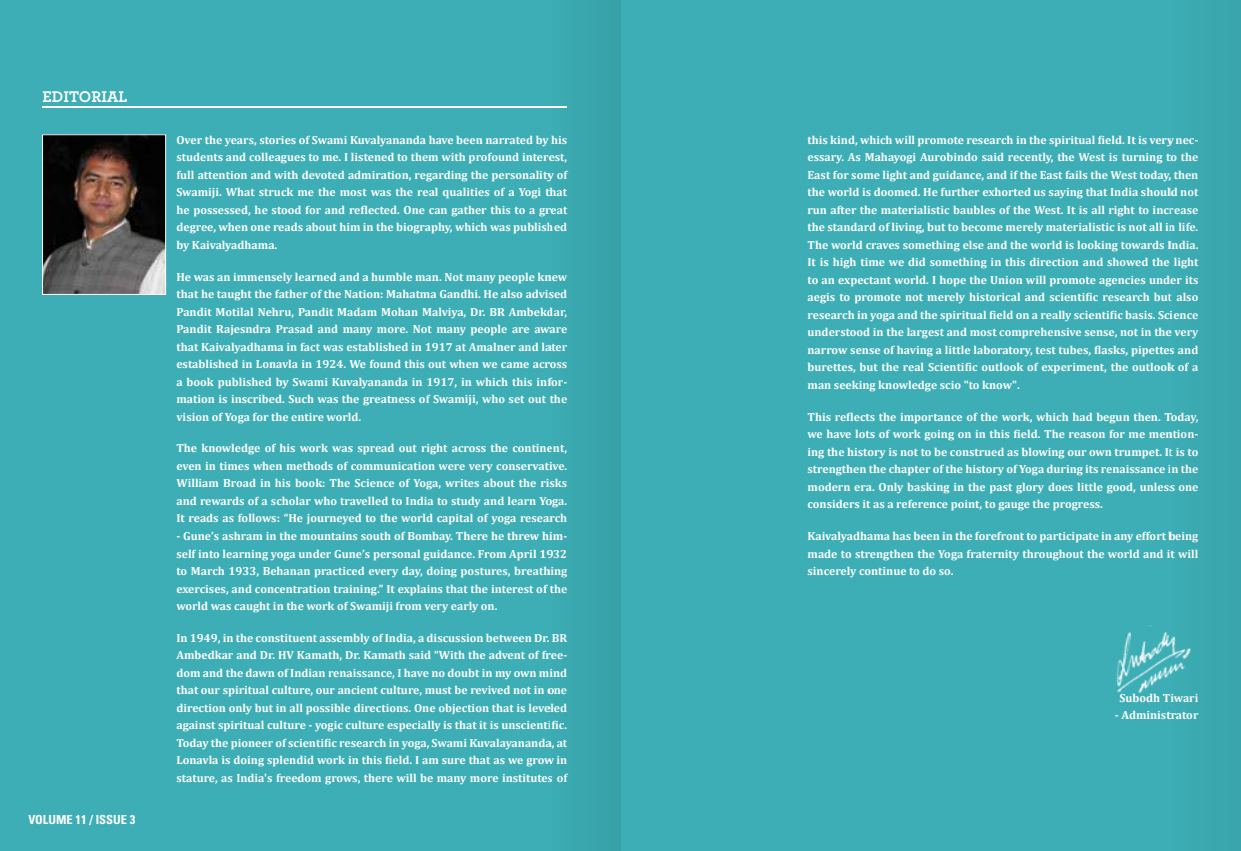
<style>
.page{position:relative;width:1241px;height:851px;background:#fff}
.page>*{position:absolute;margin:0;border:0;box-sizing:border-box;transform-origin:0 0}
.t1{font:700 16.25px "Archer";color:#fff}
.t2{font:700 condensed 12.5px "Univers LT Std";color:#fff}
.t3{font:700 11.75px/17.5px "Cambria";color:#fff;text-align:justify}
</style>
<div class="page">
<div style="left:0;top:0;width:1240px;height:850px;background:#3daeb5"></div>
<hr style="left:43px;top:106px;width:524px;height:2px;background:#fff">
<img style="left:44px;top:136px;width:120px;height:156px">
<div style="left:42px;top:134px;width:124px;height:160px;border:1px solid #fff"></div>
<img style="left:1116px;top:625px;width:53px;height:68px">
<div style="left:549px;top:0;width:71px;height:850px;background:#3aa6ad"></div>
<div style="left:1169px;top:0;width:71px;height:850px;background:#3ba8b0"></div>
<h1 class="t1" style="left:43px;top:83px;width:86px">EDITORIAL</h1>
<p class="t2" style="left:28px;top:812px;width:108px">VOLUME 11 / ISSUE 3</p>
<p class="t3" style="left:176px;top:131px;width:392px">Over the years, stories of Swami Kuvalyananda have been narrated by his students and colleagues to me. I listened to them with profound interest, full attention and with devoted admiration, regarding the personality of Swamiji. What struck me the most was the real qualities of a Yogi that he possessed, he stood for and reflected. One can gather this to a great degree, when one reads about him in the biography, which was published by Kaivalyadhama.</p>
<p class="t3" style="left:176px;top:267px;width:392px">He was an immensely learned and a humble man. Not many people knew that he taught the father of the Nation: Mahatma Gandhi. He also advised Pandit Motilal Nehru, Pandit Madam Mohan Malviya, Dr. BR Ambekdar, Pandit Rajesndra Prasad and many more. Not many people are aware that Kaivalyadhama in fact was established in 1917 at Amalner and later established in Lonavla in 1924. We found this out when we came across a book published by Swami Kuvalyananda in 1917, in which this infor&shy;mation is inscribed. Such was the greatness of Swamiji, who set out the vision of Yoga for the entire world.</p>
<p class="t3" style="left:176px;top:439px;width:392px">The knowledge of his work was spread out right across the continent, even in times when methods of communication were very conservative.<br>William Broad in his book: The Science of Yoga, writes about the risks and rewards of a scholar who travelled to India to study and learn Yoga.<br>It reads as follows: “He journeyed to the world capital of yoga research</p>
<p class="t3" style="left:176px;top:526px;width:392px">- Gune’s ashram in the mountains south of Bombay. There he threw him&shy;self into learning yoga under Gune’s personal guidance. From April 1932 to March 1933, Behanan practiced every day, doing postures, breathing exercises, and concentration training.” It explains that the interest of the world was caught in the work of Swamiji from very early on.</p>
<p class="t3" style="left:176px;top:628px;width:392px">In 1949, in the constituent assembly of India, a discussion between Dr. BR Ambedkar and Dr. HV Kamath, Dr. Kamath said “With the advent of free&shy;dom and the dawn of Indian renaissance, I have no doubt in my own mind that our spiritual culture, our ancient culture, must be revived not in one direction only but in all possible directions. One objection that is leveled against spiritual culture - yogic culture especially is that it is unscientific.<br>Today the pioneer of scientific research in yoga, Swami Kuvalayananda, at Lonavla is doing splendid work in this field. I am sure that as we grow in stature, as India's freedom grows, there will be many more institutes of</p>
<p class="t3" style="left:807px;top:131px;width:392px">this kind, which will promote research in the spiritual field. It is very nec&shy;essary. As Mahayogi Aurobindo said recently, the West is turning to the East for some light and guidance, and if the East fails the West today, then the world is doomed. He further exhorted us saying that India should not run after the materialistic baubles of the West. It is all right to increase the standard of living, but to become merely materialistic is not all in life.<br>The world craves something else and the world is looking towards India.<br>It is high time we did something in this direction and showed the light to an expectant world. I hope the Union will promote agencies under its aegis to promote not merely historical and scientific research but also research in yoga and the spiritual field on a really scientific basis. Science understood in the largest and most comprehensive sense, not in the very narrow sense of having a little laboratory, test tubes, flasks, pipettes and burettes, but the real Scientific outlook of experiment, the outlook of a man seeking knowledge scio "to know".</p>
<p class="t3" style="left:807px;top:407px;width:392px">This reflects the importance of the work, which had begun then. Today, we have lots of work going on in this field. The reason for me mention&shy;ing the history is not to be construed as blowing our own trumpet. It is to strengthen the chapter of the history of Yoga during its renaissance in the modern era. Only basking in the past glory does little good, unless one considers it as a reference point, to gauge the progress.</p>
<p class="t3" style="left:807px;top:526px;width:392px">Kaivalyadhama has been in the forefront to participate in any effort being made to strengthen the Yoga fraternity throughout the world and it will sincerely continue to do so.</p>
<p class="t3" style="left:1119px;top:688px;width:80px">Subodh Tiwari</p>
<p class="t3" style="left:1114px;top:706px;width:85px">- Administrator</p>
</div>
